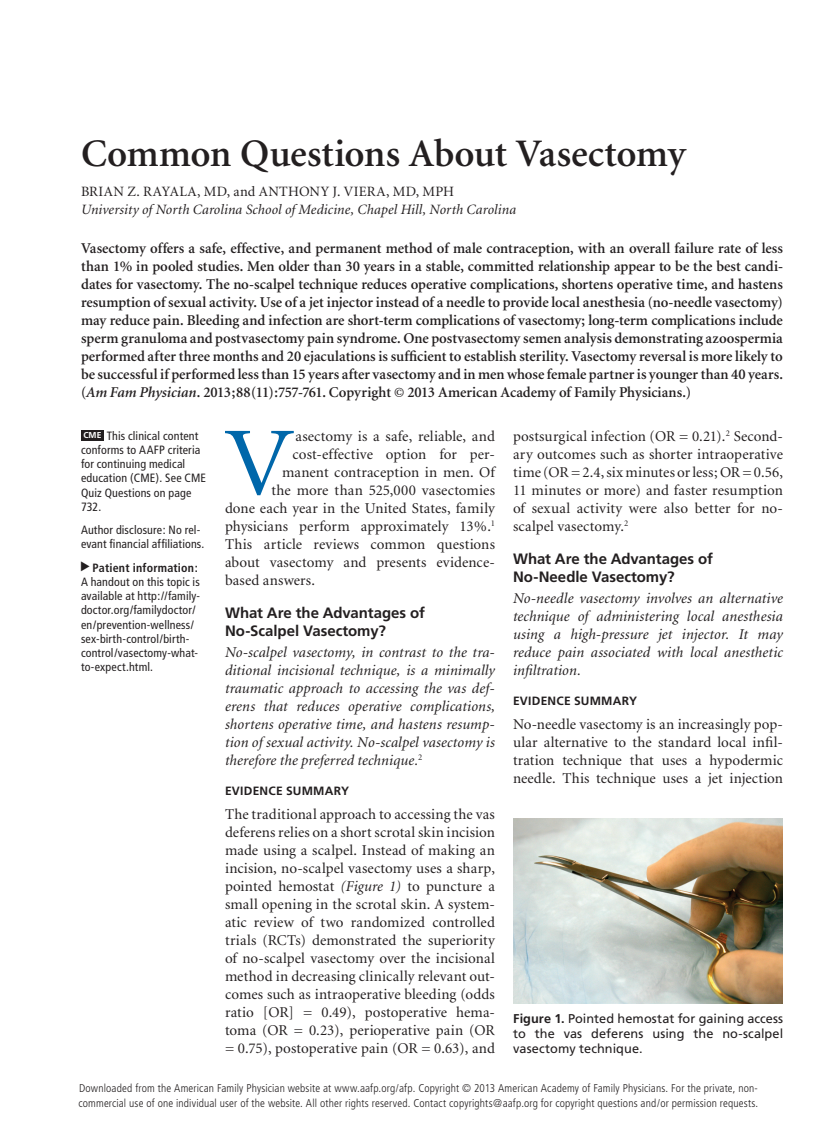
<style>
.page{position:relative;width:837px;height:1134px;background:#fff}
.page>*{position:absolute;margin:0;border:0;box-sizing:border-box;transform-origin:0 0}
.body_dropcap{font:98.1px "Minion";color:#0067aa;scale:1.05 1}
.article_title{font:600 39px "Minion";letter-spacing:-.005em;color:#231f20}
.body_noindent{font:15px/18px "Minion";letter-spacing:.005em;color:#231f20;text-align:justify}
.abstract{font:600 15px/18px "Minion";letter-spacing:-.005em;color:#231f20;text-align:justify}
.body_noindent-2{font:italic 15px/18px "Minion";letter-spacing:.01em;color:#231f20;text-align:justify}
.head1{font:700 15px/18px "Frutiger";letter-spacing:-.005em;color:#231f20}
.byline{font:italic 14.25px/18px "Minion";letter-spacing:.01em;color:#231f20}
.fig_legend{font:12.75px/15px "Frutiger";letter-spacing:.005em;color:#231f20;text-align:justify}
.t1{font:italic 12.75px "Minion";letter-spacing:.005em;color:#231f20}
.t2{font:italic 600 12.75px "Minion";letter-spacing:.005em;color:#231f20}
.t3{font:12.75px "Minion";letter-spacing:.03em;color:#231f20}
.blurb{font:condensed 12px/14.2px "Frutiger";letter-spacing:.01em;color:#231f20}
.head2{font:700 12px "Frutiger";letter-spacing:.02em;color:#231f20}
.t4{font:300 condensed 11.25px/15px "Frutiger";letter-spacing:.015em;color:#231f20}
.t5{font:700 8.55px "Frutiger";color:#fff}
.s1{font-style:normal}
.s2{font-style:italic}
.s3{font-weight:700}
.s4{font-family:"Frutiger";font-weight:700;font-style:normal;font-size:15px}
</style>
<div class="page">
<div style="left:81px;top:430px;width:23px;height:10px;background:#231f20"></div>
<img style="left:513px;top:818px;width:270px;height:185px">
<p class="article_title" style="left:81px;top:133px;width:607px">Common Questions About Vasectomy</p>
<p class="byline" style="left:81px;top:183px;width:437px"><span class="s1">BRIAN Z. RAYALA, MD, and ANTHONY J. VIERA, MD, MPH<br></span>University of North Carolina School of Medicine, Chapel Hill, North Carolina</p>
<p class="abstract" style="left:81px;top:239px;width:704px">Vasectomy offers a safe, effective, and permanent method of male contraception, with an overall failure rate of less than 1% in pooled studies. Men older than 30 years in a stable, committed relationship appear to be the best candi&shy;dates for vasectomy. The no-scalpel technique reduces operative complications, shortens operative time, and hastens resumption of sexual activity. Use of a jet injector instead of a needle to provide local anesthesia (no-needle vasectomy) may reduce pain. Bleeding and infection are short-term complications of vasectomy; long-term complications include sperm granuloma and postvasectomy pain syndrome. One postvasectomy semen analysis demonstrating azoospermia performed after three months and 20 ejaculations is sufficient to establish sterility. Vasectomy reversal is more likely to be successful if performed less than 15 years after vasectomy and in men whose female partner is younger than 40 years. (<span class="s2">Am Fam Physician</span>. 2013;88(11):757-761. Copyright © 2013 American Academy of Family Physicians.)</p>
<p class="t5" style="left:83px;top:430px;width:20px">CME</p>
<p class="body_noindent" style="left:296px;top:428px;width:201px">asectomy is a safe, reliable, and</p>
<p class="body_noindent" style="left:293px;top:446px;width:204px">cost-effective option for per-</p>
<p class="body_noindent" style="left:282px;top:464px;width:215px">manent contraception in men. Of</p>
<p class="body_noindent" style="left:272px;top:482px;width:225px">the more than 525,000 vasectomies</p>
<p class="body_noindent" style="left:225px;top:500px;width:271px">done each year in the United States, family</p>
<p class="body_noindent" style="left:225px;top:518px;width:271px">physicians perform approximately 13%.<sup>1</sup></p>
<p class="body_noindent" style="left:225px;top:536px;width:272px">This article reviews common questions</p>
<p class="body_noindent" style="left:225px;top:554px;width:272px">about vasectomy and presents evidence-</p>
<p class="body_noindent" style="left:225px;top:572px;width:92px">based answers.</p>
<p class="head1" style="left:225px;top:604px;width:201px">What Are the Advantages of<br>No-Scalpel Vasectomy?</p>
<p class="body_noindent-2" style="left:225px;top:644px;width:272px">No-scalpel vasectomy, in contrast to the tra&shy;ditional incisional technique, is a minimally traumatic approach to accessing the vas def&shy;erens that reduces operative complications, shortens operative time, and hastens resump&shy;tion of sexual activity. No-scalpel vasectomy is therefore the preferred technique.<sup>2</sup></p>
<p class="head2" style="left:225px;top:784px;width:126px">EVIDENCE SUMMARY</p>
<p class="body_noindent" style="left:225px;top:806px;width:272px">The traditional approach to accessing the vas deferens relies on a short scrotal skin incision made using a scalpel. Instead of making an incision, no-scalpel vasectomy uses a sharp, pointed hemostat <span class="s2">(Figure 1)</span> to puncture a small opening in the scrotal skin. A system&shy;atic review of two randomized controlled trials (RCTs) demonstrated the superiority of no-scalpel vasectomy over the incisional method in decreasing clinically relevant out&shy;comes such as intraoperative bleeding (odds ratio [OR] = 0.49), postoperative hema&shy;toma (OR = 0.23), perioperative pain (OR = 0.75), postoperative pain (OR = 0.63), and</p>
<p class="body_noindent" style="left:513px;top:428px;width:272px">postsurgical infection (OR = 0.21).<sup>2</sup> Second&shy;ary outcomes such as shorter intraoperative time (OR = 2.4, six minutes or less; OR = 0.56, 11 minutes or more) and faster resumption of sexual activity were also better for no&shy;scalpel vasectomy.<sup>2</sup></p>
<p class="head1" style="left:513px;top:550px;width:201px">What Are the Advantages of<br>No-Needle Vasectomy?</p>
<p class="body_noindent-2" style="left:513px;top:590px;width:271px">No-needle vasectomy involves an alternative technique of administering local anesthesia using a high-pressure jet injector. It may reduce pain associated with local anesthetic infiltration.</p>
<p class="head2" style="left:513px;top:694px;width:126px">EVIDENCE SUMMARY</p>
<p class="body_noindent" style="left:513px;top:716px;width:272px">No-needle vasectomy is an increasingly pop&shy;ular alternative to the standard local infil&shy;tration technique that uses a hypodermic needle. This technique uses a jet injection</p>
<p class="blurb" style="left:81px;top:428px;width:127px;text-indent:26px">This clinical content conforms to AAFP criteria for continuing medical education (CME). See CME<br>Quiz Questions on page<br>732.</p>
<p class="blurb" style="left:81px;top:523px;width:125px">Author disclosure: No rel&shy;evant financial affiliations.</p>
<p class="blurb" style="left:81px;top:560px;width:121px;text-indent:12px"><span class="s3">Patient information:<br></span>A handout on this topic is available at http://family&shy;doctor.org/familydoctor/ en/prevention-wellness/ sex-birth-control/birth&shy;control/vasectomy-what&shy;to-expect.html.</p>
<p class="body_dropcap" style="left:225px;top:415px;width:67px">V</p>
<p class="fig_legend" style="left:513px;top:1011px;width:272px"><span class="s3">Figure 1.</span> Pointed hemostat for gaining access to the vas deferens using the no-scalpel vasectomy technique.</p>
<p class="t1" style="left:81px;top:1080px;width:217px">December 1, 2013 ◆ Volume 88, Number 11</p>
<p class="t3" style="left:384px;top:1080px;width:97px">www.aafp.org/afp</p>
<p class="t2" style="left:610px;top:1080px;width:175px">American Family Physician <span class="s4">757</span></p>
<p class="t4" style="left:79px;top:1081px;width:681px">Downloaded from the American Family Physician website at www.aafp.org/afp. Copyright © 2013 American Academy of Family Physicians. For the private, non&shy;commercial use of one individual user of the website. All other rights reserved. Contact copyrights@aafp.org for copyright questions and/or permission requests.</p>
</div>
